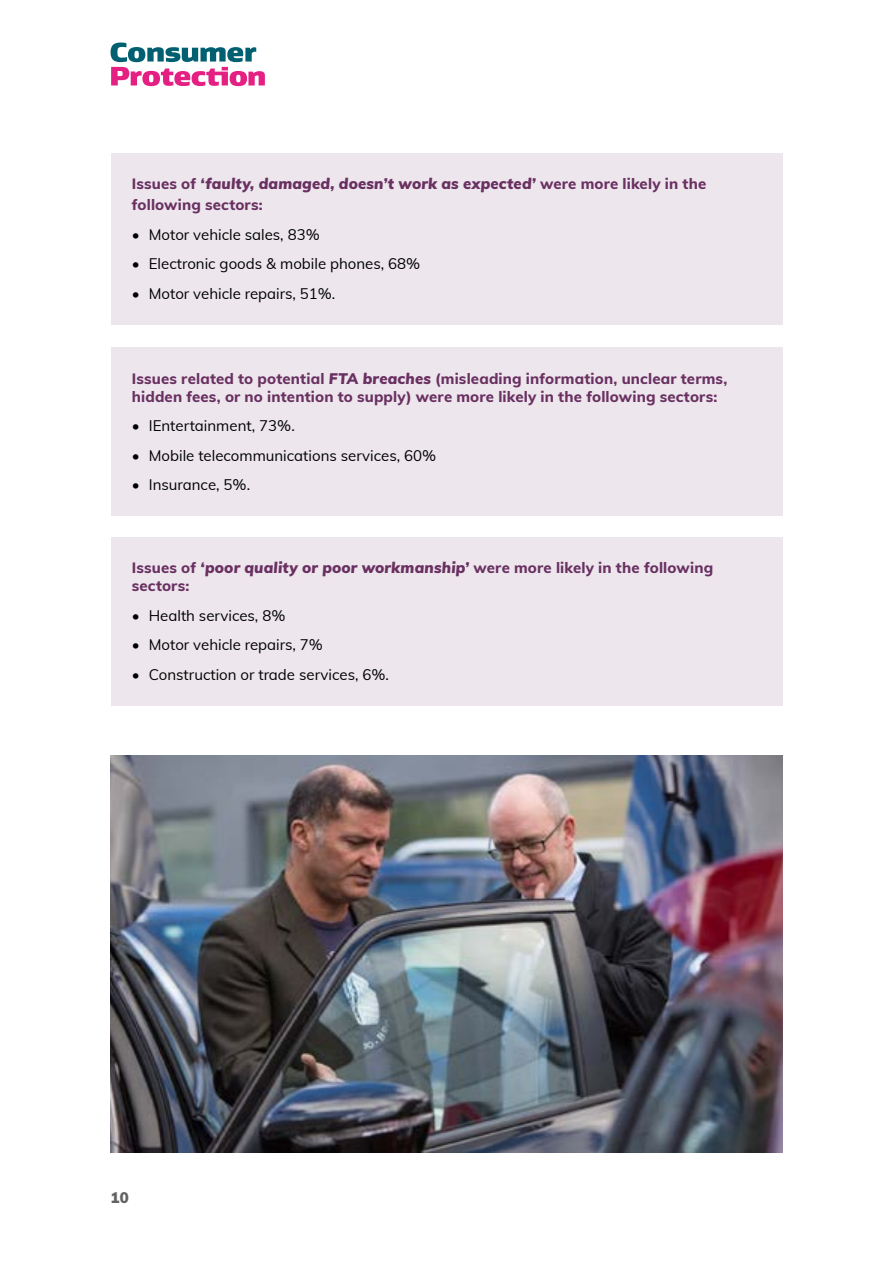
<style>
.page{position:relative;width:893px;height:1263px;background:#fff}
.page>*{position:absolute;margin:0;border:0;box-sizing:border-box;transform-origin:0 0}
.t1{font:15px "Muli";color:#000}
.Issues_body{font:800 15px/18px "Muli";letter-spacing:.01em;color:#693061}
.Body{font:800 15px/21px "Muli";letter-spacing:.01em;color:#693061}
.t2{font:900 15px "Muli";color:#646363}
.s1{font-weight:900;font-style:italic}
</style>
<div class="page">
<svg style="left:111px;top:43px;width:154px;height:43px"></svg>
<div style="left:111px;top:153px;width:671px;height:171px;background:#ede7ed"></div>
<div style="left:111px;top:347px;width:671px;height:169px;background:#ede7ed"></div>
<div style="left:111px;top:537px;width:671px;height:168px;background:#ede7ed"></div>
<img style="left:111px;top:755px;width:671px;height:397px">
<p class="Body" style="left:132px;top:173px;width:576px">Issues of <span class="s1">‘faulty, damaged, doesn’t work as expected’</span> were more likely in the following sectors:</p>
<p class="t1" style="left:132px;top:224px;width:189px">• Motor vehicle sales, 83%</p>
<p class="t1" style="left:132px;top:253px;width:290px">• Electronic goods &amp; mobile phones, 68%</p>
<p class="t1" style="left:132px;top:283px;width:205px">• Motor vehicle repairs, 51%.</p>
<p class="Issues_body" style="left:132px;top:369px;width:597px">Issues related to potential <span class="s1">FTA breaches</span> (misleading information, unclear terms, hidden fees, or no intention to supply) were more likely in the following sectors:</p>
<p class="t1" style="left:132px;top:415px;width:165px">• IEntertainment, 73%.</p>
<p class="t1" style="left:132px;top:444px;width:306px">• Mobile telecommunications services, 60%</p>
<p class="t1" style="left:132px;top:474px;width:120px">• Insurance, 5%.</p>
<p class="Issues_body" style="left:132px;top:558px;width:583px">Issues of <span class="s1">‘poor quality or poor workmanship’</span> were more likely in the following sectors:</p>
<p class="t1" style="left:132px;top:604px;width:155px">• Health services, 8%</p>
<p class="t1" style="left:132px;top:634px;width:193px">• Motor vehicle repairs, 7%</p>
<p class="t1" style="left:132px;top:663px;width:259px">• Construction or trade services, 6%.</p>
<p class="t2" style="left:111px;top:1186px;width:20px">10</p>
</div>
